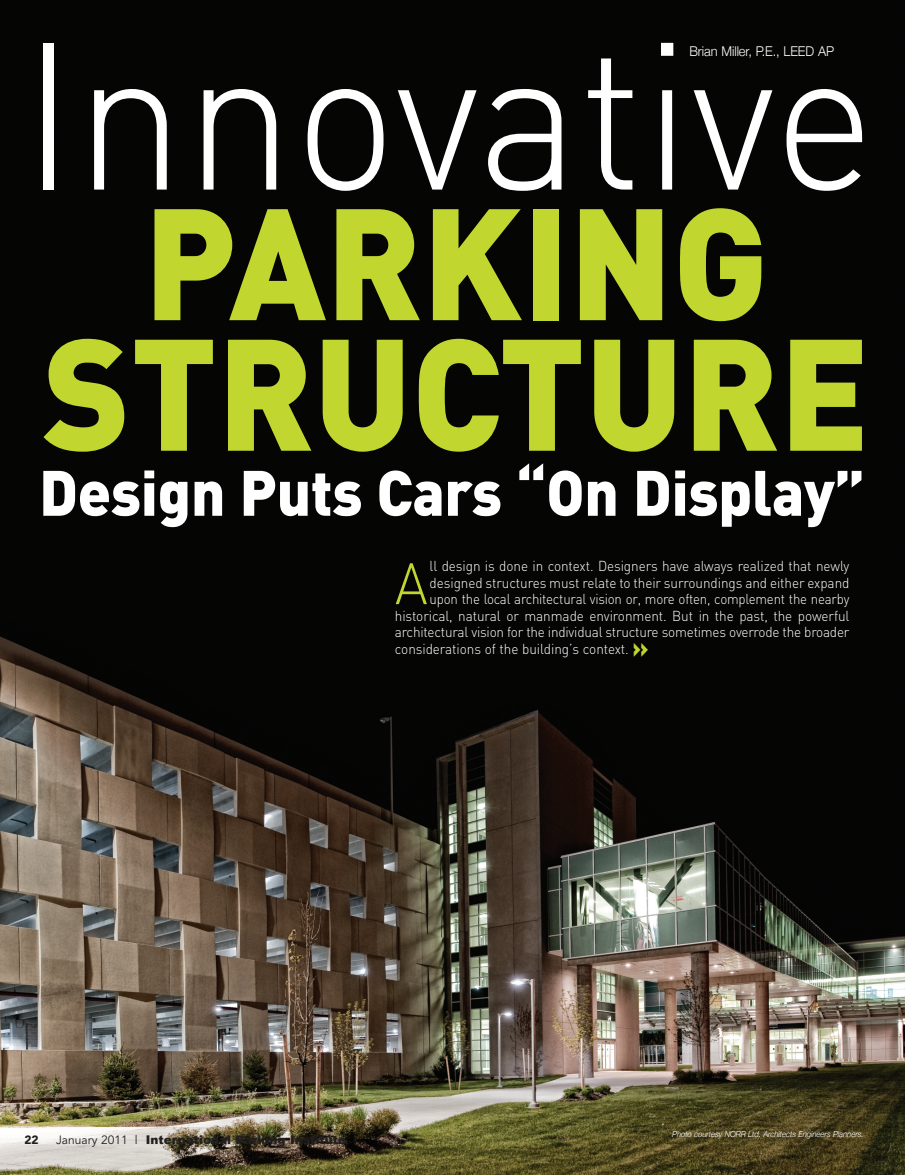
<style>
.page{position:relative;width:905px;height:1175px;background:#fff}
.page>*{position:absolute;margin:0;border:0;box-sizing:border-box;transform-origin:0 0}
.t1{font:300 205.95px "DIN";color:#fff;scale:.95 1}
.t2{font:900 155.85px/130.5px "DIN";color:#c1d72f;text-align:center;scale:.95 1}
.t3{font:900 63px "DIN";letter-spacing:-.005em;color:#fff;scale:.95 1}
.t4{font:300 57.45px "DIN";color:#c1d72f;scale:.95 1}
.t5{font:300 14.25px "DIN";letter-spacing:-.005em;color:#fff;scale:.95 1}
.t6{font:300 14.25px "DIN";letter-spacing:-.005em;color:#fff;scale:.93 1}
.t7{font:300 13.5px "Helvetica Neue";letter-spacing:-.005em;color:#fff;scale:.95 1}
.t8{font:900 12px "Arial";color:#231f20}
.t9{font:900 12px "Avenir LT Std";color:#231f20}
.t10{font:italic 300 8.25px "Helvetica Neue";letter-spacing:-.01em;color:#fff;scale:.95 1}
.s1{font-weight:900;font-size:25.5px;color:#c1d72f}
.s2{font-family:"Avenir LT Std";font-weight:400}
</style>
<div class="page">
<img style="left:0;top:0;width:904px;height:1174px">
<p class="t1" style="left:21px;top:-2px;width:900px">Innovative</p>
<p class="t2" style="left:43px;top:201px;width:871px">PARKING<br>STRUCTURE</p>
<p class="t7" style="left:689px;top:43px;width:154px">Brian Miller, P.E., LEED AP</p>
<p class="t3" style="left:39px;top:457px;width:870px">Design Puts Cars “On Display”</p>
<p class="t4" style="left:395px;top:550px;width:36px">A</p>
<p class="t5" style="left:429px;top:558px;width:443px">ll design is done in context. Designers have always realized that newly</p>
<p class="t5" style="left:429px;top:574px;width:443px">designed structures must relate to their surroundings and either expand</p>
<p class="t6" style="left:429px;top:591px;width:453px">upon the local architectural vision or, more often, complement the nearby</p>
<p class="t5" style="left:395px;top:607px;width:480px">historical, natural or manmade environment. But in the past, the powerful</p>
<p class="t5" style="left:395px;top:624px;width:480px">architectural vision for the individual structure sometimes overrode the broader</p>
<p class="t5" style="left:395px;top:640px;width:269px">considerations of the building’s context. <span class="s1">»</span></p>
<p class="t9" style="left:24px;top:1135px;width:16px">22</p>
<p class="t8" style="left:56px;top:1130px;width:291px"><span class="s2">January 2011 l</span> International Parking Institute</p>
<p class="t10" style="left:672px;top:1129px;width:203px">Photo courtesy NORR Ltd, Architects Engineers Planners.</p>
</div>
